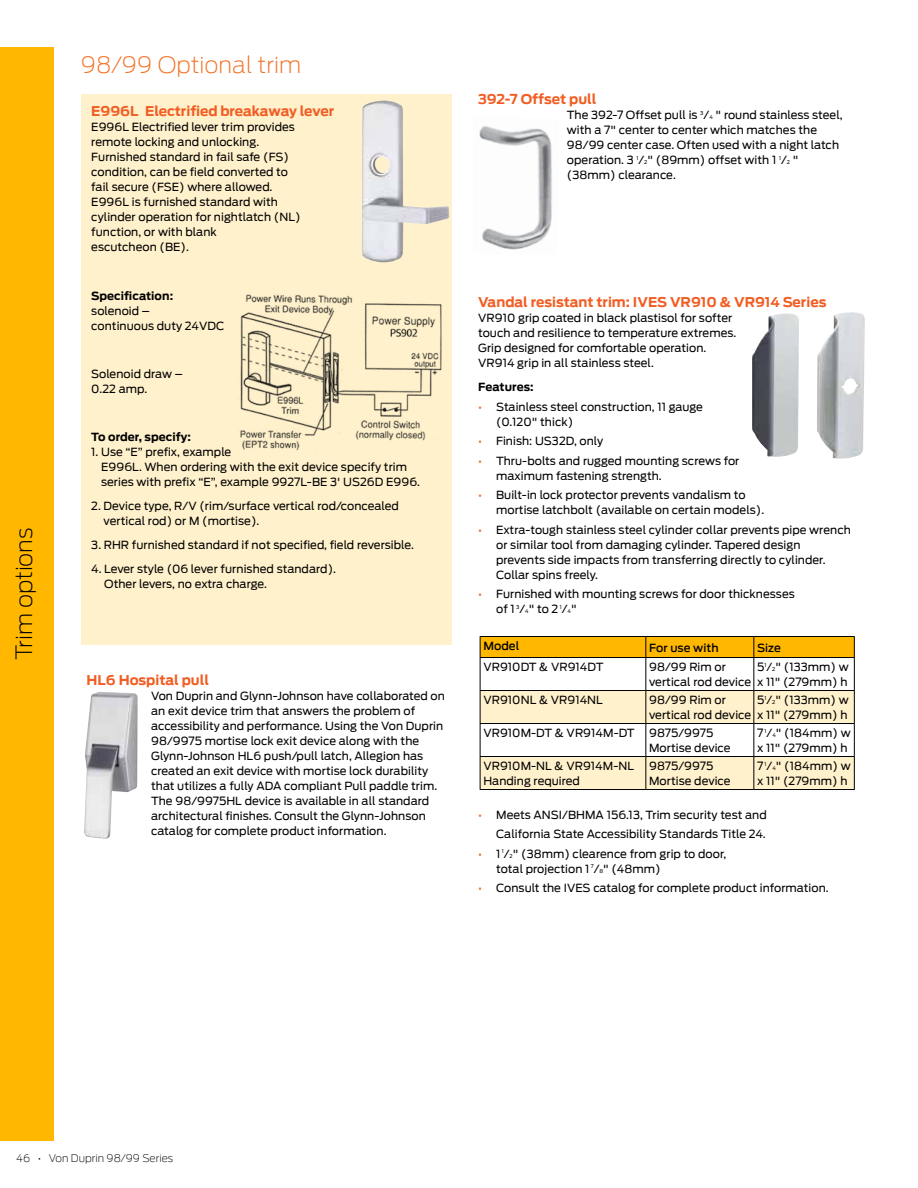
<style>
.page{position:relative;width:918px;height:1188px;background:#fff}
.page>*{position:absolute;margin:0;border:0;box-sizing:border-box;transform-origin:0 0}
.t1{font:200 22.5px "Antenna";color:#f36f21}
.t2{font:200 22.5px "Antenna";letter-spacing:-.005em;color:#000}
.t3{font:700 13.5px "Antenna";color:#f15d22}
.t4{font:11.25px/15px "Antenna";letter-spacing:.005em;color:#000}
.t5{font:700 11.25px "Antenna";letter-spacing:.005em;color:#000}
.t6{font:500 11.25px "Antenna";letter-spacing:.005em;color:#000}
.t7{font:200 10.5px "Antenna";color:#000}
.s1{font-size:5.25px}
.s2{color:#f15d22}
</style>
<div class="page">
<div style="left:0;top:47px;width:54px;height:1094px;background:#ffb700"></div>
<svg style="left:481px;top:691px;width:373px;height:98px"></svg>
<div style="left:480px;top:636px;width:375px;height:21px;background:#ffb700"></div>
<hr style="left:480px;top:657px;width:166px;height:1px;background:#000">
<hr style="left:480px;top:658px;width:1px;height:32px;background:#000">
<hr style="left:646px;top:657px;width:108px;height:1px;background:#000">
<hr style="left:645px;top:658px;width:1px;height:32px;background:#000">
<hr style="left:754px;top:657px;width:101px;height:1px;background:#000">
<hr style="left:753px;top:658px;width:1px;height:32px;background:#000">
<hr style="left:854px;top:658px;width:1px;height:32px;background:#000">
<hr style="left:480px;top:690px;width:166px;height:1px;background:#000">
<hr style="left:480px;top:691px;width:1px;height:32px;background:#000">
<hr style="left:646px;top:690px;width:108px;height:1px;background:#000">
<hr style="left:645px;top:691px;width:1px;height:32px;background:#000">
<hr style="left:754px;top:690px;width:101px;height:1px;background:#000">
<hr style="left:753px;top:691px;width:1px;height:32px;background:#000">
<hr style="left:854px;top:691px;width:1px;height:32px;background:#000">
<hr style="left:480px;top:723px;width:166px;height:1px;background:#000">
<hr style="left:480px;top:724px;width:1px;height:32px;background:#000">
<hr style="left:646px;top:723px;width:108px;height:1px;background:#000">
<hr style="left:645px;top:724px;width:1px;height:32px;background:#000">
<hr style="left:754px;top:723px;width:101px;height:1px;background:#000">
<hr style="left:753px;top:724px;width:1px;height:32px;background:#000">
<hr style="left:854px;top:724px;width:1px;height:32px;background:#000">
<hr style="left:480px;top:756px;width:166px;height:1px;background:#000">
<hr style="left:480px;top:757px;width:1px;height:32px;background:#000">
<hr style="left:646px;top:756px;width:108px;height:1px;background:#000">
<hr style="left:645px;top:757px;width:1px;height:32px;background:#000">
<hr style="left:754px;top:756px;width:101px;height:1px;background:#000">
<hr style="left:753px;top:757px;width:1px;height:32px;background:#000">
<hr style="left:854px;top:757px;width:1px;height:32px;background:#000">
<hr style="left:480px;top:789px;width:166px;height:1px;background:#000">
<hr style="left:646px;top:789px;width:108px;height:1px;background:#000">
<hr style="left:754px;top:789px;width:101px;height:1px;background:#000">
<img style="left:479px;top:126px;width:73px;height:124px">
<div style="left:81px;top:95px;width:370px;height:550px;background:#fff1cc"></div>
<img style="left:240px;top:294px;width:202px;height:157px">
<img style="left:84px;top:692px;width:54px;height:147px">
<img style="left:362px;top:100px;width:87px;height:163px">
<img style="left:752px;top:313px;width:47px;height:144px">
<img style="left:817px;top:312px;width:48px;height:147px">
<h1 class="t2" style="left:11px;top:660px;width:134px;rotate:-90deg">Trim options</h1>
<h1 class="t1" style="left:81px;top:52px;width:222px">98/99 Optional trim</h1>
<p class="t3" style="left:91px;top:103px;width:244px">E996L Electrified breakaway lever</p>
<p class="t4" style="left:91px;top:120px;width:211px">E996L Electrified lever trim provides remote locking and unlocking.<br>Furnished standard in fail safe (FS) condition, can be field converted to fail secure (FSE) where allowed.<br>E996L is furnished standard with cylinder operation for nightlatch (NL) function, or with blank<br>escutcheon (BE).</p>
<p class="t5" style="left:91px;top:289px;width:83px">Specification:</p>
<p class="t4" style="left:91px;top:303px;width:135px">solenoid –<br>continuous duty 24VDC</p>
<p class="t4" style="left:91px;top:366px;width:93px">Solenoid draw –<br>0.22 amp.</p>
<p class="t5" style="left:91px;top:430px;width:101px">To order, specify:</p>
<p class="t4" style="left:101px;top:444px;width:320px;text-indent:-10px">1. Use “E” prefix, example<br>E996L. When ordering with the exit device specify trim series with prefix “E”, example 9927L-BE 3' US26D E996.</p>
<p class="t4" style="left:104px;top:498px;width:297px;text-indent:-12px">2. Device type, R/V (rim/surface vertical rod/concealed vertical rod) or M (mortise).</p>
<p class="t4" style="left:91px;top:537px;width:324px">3. RHR furnished standard if not specified, field reversible.</p>
<p class="t4" style="left:104px;top:561px;width:233px;text-indent:-13px">4. Lever style (06 lever furnished standard).<br>Other levers, no extra charge.</p>
<p class="t3" style="left:87px;top:672px;width:124px">HL6 Hospital pull</p>
<p class="t4" style="left:151px;top:688px;width:295px">Von Duprin and Glynn-Johnson have collaborated on an exit device trim that answers the problem of accessibility and performance. Using the Von Duprin 98/9975 mortise lock exit device along with the Glynn-Johnson HL6 push/pull latch, Allegion has created an exit device with mortise lock durability that utilizes a fully ADA compliant Pull paddle trim.<br>The 98/9975HL device is available in all standard architectural finishes. Consult the Glynn-Johnson catalog for complete product information.</p>
<p class="t3" style="left:478px;top:91px;width:120px">392-7 Offset pull</p>
<p class="t4" style="left:567px;top:108px;width:277px">The 392-7 Offset pull is <sup>3</sup>/<span class="s1">4</span>₄" round stainless steel, with a 7" center to center which matches the 98/99 center case. Often used with a night latch operation. 3 <sup>1</sup>/<span class="s1">2</span>" (89mm) offset with 1 <sup>1</sup>/<span class="s1">2</span> " (38mm) clearance.</p>
<p class="t3" style="left:478px;top:294px;width:350px">Vandal resistant trim: IVES VR910 &amp; VR914 Series</p>
<p class="t4" style="left:478px;top:311px;width:260px">VR910 grip coated in black plastisol for softer touch and resilience to temperature extremes.<br>Grip designed for comfortable operation.<br>VR914 grip in all stainless steel.</p>
<p class="t5" style="left:478px;top:380px;width:57px">Features:</p>
<p class="t4" style="left:496px;top:399px;width:208px;text-indent:-18px"><span class="s2">•</span> Stainless steel construction, 11 gauge (0.120" thick)</p>
<p class="t4" style="left:478px;top:434px;width:127px"><span class="s2">•</span> Finish: US32D, only</p>
<p class="t4" style="left:496px;top:453px;width:245px;text-indent:-18px"><span class="s2">•</span> Thru-bolts and rugged mounting screws for maximum fastening strength.</p>
<p class="t4" style="left:496px;top:488px;width:270px;text-indent:-18px"><span class="s2">•</span> Built-in lock protector prevents vandalism to mortise latchbolt (available on certain models).</p>
<p class="t4" style="left:496px;top:522px;width:356px;text-indent:-18px"><span class="s2">•</span> Extra-tough stainless steel cylinder collar prevents pipe wrench or similar tool from damaging cylinder. Tapered design prevents side impacts from transferring directly to cylinder.<br>Collar spins freely.</p>
<p class="t4" style="left:496px;top:587px;width:300px;text-indent:-18px"><span class="s2">•</span> Furnished with mounting screws for door thicknesses of 1 <sup>3</sup>/<span class="s1">4</span>" to 2 <sup>1</sup>/<span class="s1">4</span>"</p>
<p class="t6" style="left:483px;top:639px;width:37px">Model</p>
<p class="t6" style="left:649px;top:641px;width:71px">For use with</p>
<p class="t6" style="left:757px;top:641px;width:25px">Size</p>
<p class="t4" style="left:483px;top:659px;width:122px">VR910DT &amp; VR914DT</p>
<p class="t4" style="left:649px;top:659px;width:104px">98/99 Rim or vertical rod device</p>
<p class="t4" style="left:757px;top:659px;width:93px">5<sup>1</sup>/<span class="s1">2</span>" (133mm) w x 11" (279mm) h</p>
<p class="t4" style="left:483px;top:692px;width:121px">VR910NL &amp; VR914NL</p>
<p class="t4" style="left:649px;top:692px;width:104px">98/99 Rim or vertical rod device</p>
<p class="t4" style="left:757px;top:692px;width:93px">5<sup>1</sup>/<span class="s1">2</span>" (133mm) w x 11" (279mm) h</p>
<p class="t4" style="left:483px;top:725px;width:153px">VR910M-DT &amp; VR914M-DT</p>
<p class="t4" style="left:649px;top:725px;width:83px">9875/9975<br>Mortise device</p>
<p class="t4" style="left:757px;top:725px;width:95px">7 <sup>1</sup>/<span class="s1">4</span>" (184mm) w x 11" (279mm) h</p>
<p class="t4" style="left:483px;top:758px;width:152px">VR910M-NL &amp; VR914M-NL<br>Handing required</p>
<p class="t4" style="left:649px;top:758px;width:83px">9875/9975<br>Mortise device</p>
<p class="t4" style="left:757px;top:758px;width:95px">7 <sup>1</sup>/<span class="s1">4</span>" (184mm) w x 11" (279mm) h</p>
<p class="t4" style="left:478px;top:805px;width:290px;line-height:19.5px;text-align:right"><span class="s2">•</span> Meets ANSI/BHMA 156.13, Trim security test and<br>California State Accessibility Standards Title 24.</p>
<p class="t4" style="left:496px;top:846px;width:232px;text-indent:-18px"><span class="s2">•</span> 1 <sup>1</sup>/<span class="s1">2</span>" (38mm) clearence from grip to door, total projection 1 <sup>7</sup>/<span class="s1">8</span>" (48mm)</p>
<p class="t4" style="left:478px;top:881px;width:352px"><span class="s2">•</span> Consult the IVES catalog for complete product information.</p>
<p class="t7" style="left:16px;top:1152px;width:158px">46 • Von Duprin 98/99 Series</p>
</div>
